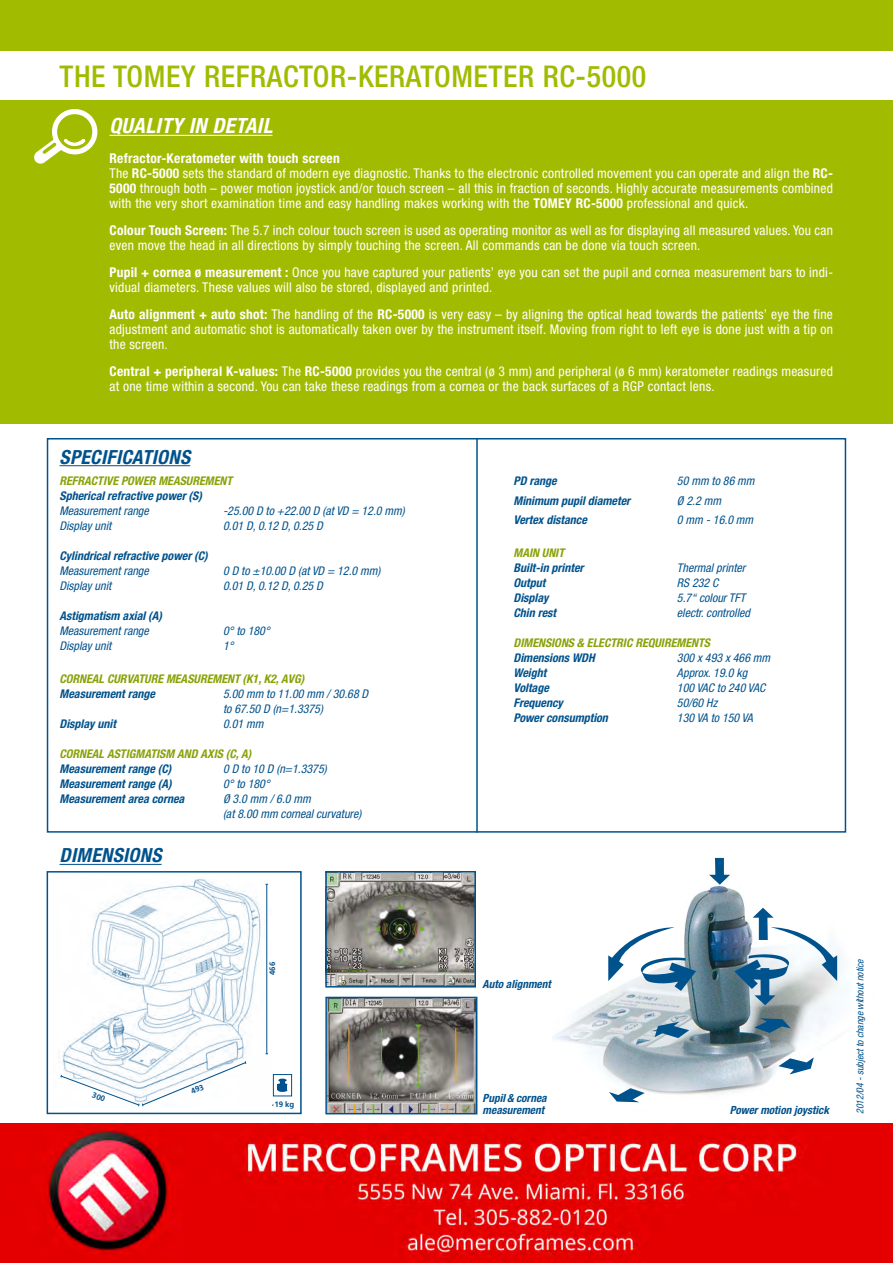
<style>
.page{position:relative;width:893px;height:1263px;background:#fff}
.page>*{position:absolute;margin:0;border:0;box-sizing:border-box;transform-origin:0 0}
.t1{font:500 condensed 30px "Helvetica Neue";letter-spacing:.02em;color:#a1bc00}
.t2{font:italic 700 condensed 21px "Helvetica Neue";letter-spacing:.02em;color:#fff}
.t3{font:italic 700 condensed 19.5px "Helvetica Neue";letter-spacing:.02em;color:#00528c}
.t4{font:condensed 13.5px/15px "Helvetica Neue";letter-spacing:.02em;color:#fff}
.t5{font:italic condensed 12px/15px "Helvetica Neue";color:#00528c}
.t6{font:italic 700 condensed 12px "Helvetica Neue";color:#00528c}
.t7{font:italic 700 condensed 12px "Helvetica Neue";color:#89a208}
.t8{font:italic 700 condensed 11.25px/12.8px "Helvetica Neue";color:#00528c}
.t9{font:italic condensed 9.75px "Helvetica Neue";color:#00528c}
.t10{font:700 7.95px "Frutiger";color:#00528c}
.s1{font-weight:700}
</style>
<div class="page">
<img style="left:328px;top:874px;width:145px;height:110px">
<div style="left:0;top:0;width:893px;height:423px;background:#a1bc00"></div>
<div style="left:0;top:51px;width:893px;height:49px;background:#fff"></div>
<svg style="left:34px;top:109px;width:64px;height:55px"></svg>
<hr style="left:109px;top:135px;width:163px;height:1px;background:#fff">
<img style="left:553px;top:885px;width:289px;height:218px">
<svg style="left:608px;top:926px;width:88px;height:65px"></svg>
<svg style="left:709px;top:858px;width:21px;height:27px"></svg>
<svg style="left:734px;top:908px;width:103px;height:97px"></svg>
<svg style="left:655px;top:1021px;width:34px;height:17px"></svg>
<svg style="left:609px;top:1088px;width:36px;height:14px"></svg>
<svg style="left:754px;top:1018px;width:37px;height:15px"></svg>
<svg style="left:778px;top:1057px;width:36px;height:17px"></svg>
<hr style="left:60px;top:864px;width:102px;height:1px;background:#00528c">
<div style="left:273px;top:1074px;width:19px;height:22px;border:1px solid #00528c"></div>
<svg style="left:278px;top:1078px;width:9px;height:14px"></svg>
<img style="left:58px;top:878px;width:211px;height:180px">
<div style="left:47px;top:871px;width:255px;height:243px;border:2px solid #00528c"></div>
<hr style="left:266px;top:884px;width:1px;height:170px;background:#00528c">
<div style="left:325px;top:871px;width:151px;height:116px;border:2px solid #00528c"></div>
<img style="left:328px;top:1000px;width:146px;height:111px">
<div style="left:325px;top:997px;width:152px;height:117px;border:2px solid #00528c"></div>
<div style="left:47px;top:438px;width:799px;height:395px;border:2px solid #00528c"></div>
<hr style="left:60px;top:465px;width:130px;height:1px;background:#00528c">
<hr style="left:476px;top:438px;width:2px;height:395px;background:#00528c">
<img style="left:0;top:1124px;width:893px;height:139px">
<svg style="left:60px;top:1033px;width:187px;height:102px"></svg>
<h1 class="t1" style="left:60px;top:59px;width:588px">THE TOMEY REFRACTOR-KERATOMETER RC-5000</h1>
<h2 class="t2" style="left:109px;top:113px;width:164px">QUALITY IN DETAIL</h2>
<p class="t4" style="left:109px;top:150px;width:725px"><span class="s1">Refractor-Keratometer with touch screen<br></span>The <span class="s1">RC-5000</span> sets the standard of modern eye diagnostic. Thanks to the electronic controlled movement you can operate and align the <span class="s1">RC-5000</span> through both – power motion joystick and/or touch screen – all this in fraction of seconds. Highly accurate measurements combined with the very short examination time and easy handling makes working with the <span class="s1">TOMEY RC-5000</span> professional and quick.</p>
<p class="t4" style="left:109px;top:222px;width:725px"><span class="s1">Colour Touch Screen:</span> The 5.7 inch colour touch screen is used as operating monitor as well as for displaying all measured values. You can even move the head in all directions by simply touching the screen. All commands can be done via touch screen.</p>
<p class="t4" style="left:109px;top:264px;width:725px"><span class="s1">Pupil + cornea ø measurement :</span> Once you have captured your patients’ eye you can set the pupil and cornea measurement bars to indi&shy;vidual diameters. These values will also be stored, displayed and printed.</p>
<p class="t4" style="left:109px;top:306px;width:725px;text-align:justify"><span class="s1">Auto alignment + auto shot:</span> The handling of the <span class="s1">RC-5000</span> is very easy – by aligning the optical head towards the patients’ eye the fine adjustment and automatic shot is automatically taken over by the instrument itself. Moving from right to left eye is done just with a tip on the screen.</p>
<p class="t4" style="left:109px;top:363px;width:725px"><span class="s1">Central + peripheral K-values:</span> The <span class="s1">RC-5000</span> provides you the central (ø 3 mm) and peripheral (ø 6 mm) keratometer readings measured at one time within a second. You can take these readings from a cornea or the back surfaces of a RGP contact lens.</p>
<h3 class="t3" style="left:60px;top:445px;width:132px">SPECIFICATIONS</h3>
<p class="t7" style="left:60px;top:474px;width:174px">REFRACTIVE POWER MEASUREMENT</p>
<p class="t6" style="left:60px;top:489px;width:144px">Spherical refractive power (S)</p>
<p class="t5" style="left:60px;top:503px;width:91px">Measurement range</p>
<p class="t5" style="left:223px;top:503px;width:183px">-25.00 D to +22.00 D (at VD = 12.0 mm)</p>
<p class="t5" style="left:60px;top:518px;width:53px">Display unit</p>
<p class="t5" style="left:223px;top:518px;width:101px">0.01 D, 0.12 D, 0.25 D</p>
<p class="t6" style="left:60px;top:549px;width:150px">Cylindrical refractive power (C)</p>
<p class="t5" style="left:60px;top:563px;width:91px">Measurement range</p>
<p class="t5" style="left:223px;top:563px;width:159px">0 D to ±10.00 D (at VD = 12.0 mm)</p>
<p class="t5" style="left:60px;top:578px;width:53px">Display unit</p>
<p class="t5" style="left:223px;top:578px;width:101px">0.01 D, 0.12 D, 0.25 D</p>
<p class="t6" style="left:60px;top:609px;width:104px">Astigmatism axial (A)</p>
<p class="t5" style="left:60px;top:623px;width:91px">Measurement range</p>
<p class="t5" style="left:223px;top:623px;width:48px">0° to 180°</p>
<p class="t5" style="left:60px;top:638px;width:53px">Display unit</p>
<p class="t5" style="left:223px;top:638px;width:12px">1°</p>
<p class="t7" style="left:60px;top:672px;width:14px">Corneal</p>
<p class="t7" style="left:107px;top:672px;width:5px">curvature</p>
<p class="t7" style="left:166px;top:672px;width:8px">measurement</p>
<p class="t7" style="left:243px;top:672px;width:63px">(K1, K2, AVG)</p>
<p class="t6" style="left:60px;top:687px;width:97px">Measurement range</p>
<p class="t5" style="left:223px;top:686px;width:147px">5.00 mm to 11.00 mm / 30.68 D to 67.50 D (n=1.3375)</p>
<p class="t6" style="left:60px;top:717px;width:58px">Display unit</p>
<p class="t5" style="left:223px;top:716px;width:42px">0.01 mm</p>
<p class="t7" style="left:60px;top:747px;width:14px">Corneal</p>
<p class="t7" style="left:107px;top:747px;width:8px">astigmatism</p>
<p class="t7" style="left:177px;top:747px;width:9px">and</p>
<p class="t7" style="left:201px;top:747px;width:52px">axis (C, A)</p>
<p class="t6" style="left:60px;top:762px;width:113px">Measurement range (C)</p>
<p class="t5" style="left:223px;top:761px;width:105px">0 D to 10 D (n=1.3375)</p>
<p class="t6" style="left:60px;top:777px;width:114px">Measurement range (A)</p>
<p class="t5" style="left:223px;top:776px;width:48px">0° to 180°</p>
<p class="t6" style="left:60px;top:792px;width:126px">Measurement area cornea</p>
<p class="t5" style="left:223px;top:791px;width:140px">Ø 3.0 mm / 6.0 mm<br>(at 8.00 mm corneal curvature)</p>
<h3 class="t3" style="left:60px;top:844px;width:104px">DIMENSIONS</h3>
<p class="t6" style="left:513px;top:474px;width:45px">PD range</p>
<p class="t5" style="left:677px;top:473px;width:79px">50 mm to 86 mm</p>
<p class="t6" style="left:513px;top:493px;width:118px">Minimum pupil diameter</p>
<p class="t5" style="left:677px;top:493px;width:46px">Ø 2.2 mm</p>
<p class="t6" style="left:513px;top:513px;width:75px">Vertex distance</p>
<p class="t5" style="left:677px;top:512px;width:78px">0 mm - 16.0 mm</p>
<p class="t7" style="left:513px;top:546px;width:36px">Main unit</p>
<p class="t6" style="left:513px;top:561px;width:72px">Built-in printer</p>
<p class="t5" style="left:677px;top:560px;width:70px">Thermal printer</p>
<p class="t6" style="left:513px;top:576px;width:33px">Output</p>
<p class="t5" style="left:677px;top:575px;width:43px">RS 232 C</p>
<p class="t6" style="left:513px;top:591px;width:37px">Display</p>
<p class="t5" style="left:677px;top:590px;width:70px">5.7“ colour TFT</p>
<p class="t6" style="left:513px;top:606px;width:44px">Chin rest</p>
<p class="t5" style="left:677px;top:605px;width:75px">electr. controlled</p>
<p class="t7" style="left:513px;top:636px;width:14px">Dimensions</p>
<p class="t7" style="left:577px;top:636px;width:17px">&amp; electric</p>
<p class="t7" style="left:635px;top:636px;width:8px">requirements</p>
<p class="t6" style="left:513px;top:651px;width:83px">Dimensions WDH</p>
<p class="t5" style="left:677px;top:650px;width:95px">300 x 493 x 466 mm</p>
<p class="t6" style="left:513px;top:666px;width:34px">Weight</p>
<p class="t5" style="left:677px;top:665px;width:72px">Approx. 19.0 kg</p>
<p class="t6" style="left:513px;top:681px;width:37px">Voltage</p>
<p class="t5" style="left:677px;top:680px;width:90px">100 VAC to 240 VAC</p>
<p class="t6" style="left:513px;top:696px;width:51px">Frequency</p>
<p class="t5" style="left:677px;top:695px;width:42px">50/60 Hz</p>
<p class="t6" style="left:513px;top:711px;width:96px">Power consumption</p>
<p class="t5" style="left:677px;top:710px;width:77px">130 VA to 150 VA</p>
<p class="t10" style="left:268px;top:975px;width:15px;rotate:-90deg">466</p>
<p class="t10" style="left:270px;top:1099px;width:26px">~19 kg</p>
<p class="t8" style="left:483px;top:977px;width:70px">Auto alignment</p>
<p class="t8" style="left:483px;top:1091px;width:65px">Pupil &amp; cornea measurement</p>
<p class="t8" style="left:730px;top:1103px;width:101px">Power motion joystick</p>
<p class="t9" style="left:854px;top:1114px;width:157px;rotate:-90deg">2012/04 - subject to change without notice</p>
</div>
